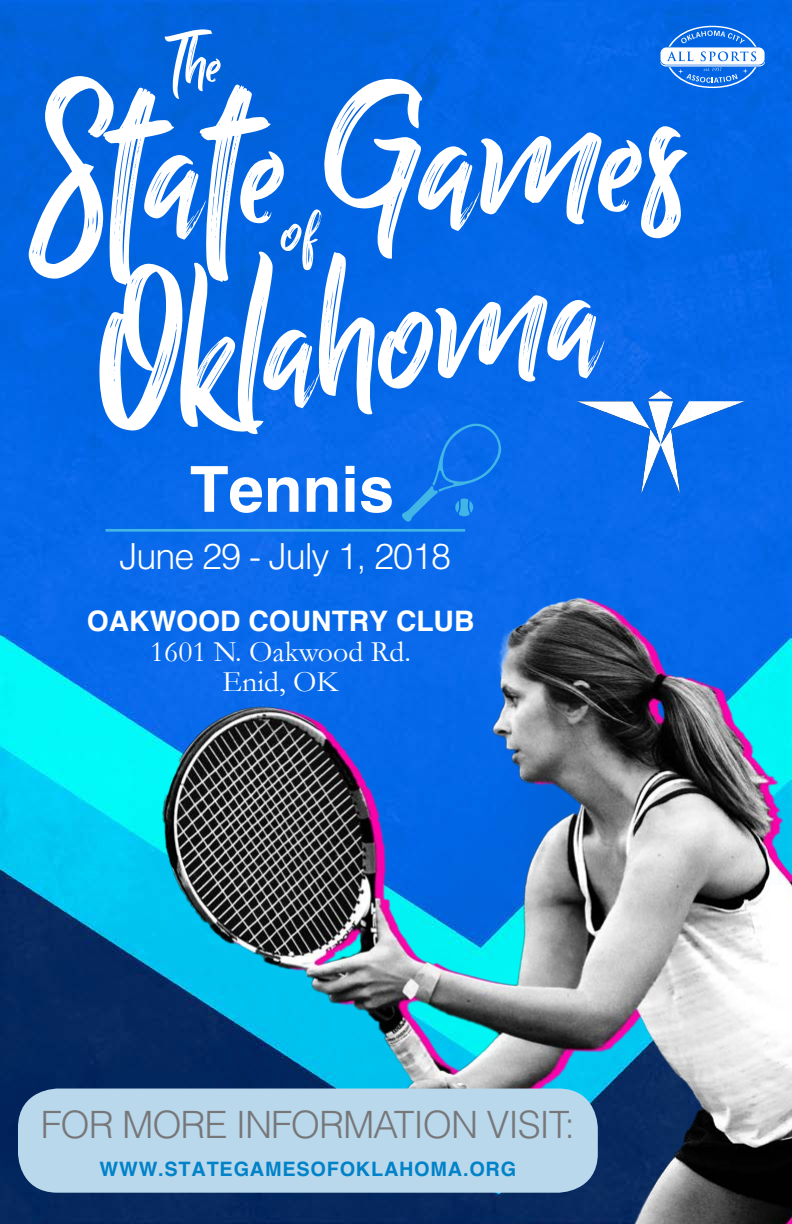
<style>
.page{position:relative;width:792px;height:1224px;background:#fff}
.page>*{position:absolute;margin:0;border:0;box-sizing:border-box;transform-origin:0 0}
.t1{font:700 63.4px "Helvetica";color:#fff}
.t2{font:300 37.6px "Helvetica";letter-spacing:-.03em;color:#77777a}
.t3{font:300 36px "Helvetica";letter-spacing:-.03em;color:#fff}
.t4{font:29.9px/29.9px "Garamond";color:#fff;text-align:center}
.t5{font:700 28.2px "Helvetica";color:#fff}
.t6{font:700 19.9px "Helvetica";letter-spacing:.04em;color:#0082c9}
</style>
<div class="page">
<img style="left:0;top:0;width:792px;height:1224px">
<img style="left:161px;top:597px;width:631px;height:627px">
<hr style="left:106px;top:529px;width:359px;height:3px;background:#40b5e6">
<div style="left:18px;top:1089px;width:580px;height:104px;background:#bad8eb;border-radius:39px"></div>
<svg style="left:29px;top:26px;width:736px;height:496px"></svg>
<h1 class="t1" style="left:190px;top:449px;width:206px">Tennis</h1>
<h3 class="t3" style="left:120px;top:534px;width:333px">June 29 - July 1, 2018</h3>
<h3 class="t5" style="left:87px;top:603px;width:389px">oAKWOOD COUNTRY CLUB</h3>
<h3 class="t4" style="left:150px;top:636px;width:262px">1601 N. Oakwood Rd.<br>Enid, OK</h3>
<h2 class="t2" style="left:41px;top:1102px;width:536px">FOR MORE INFORMATION VISIT:</h2>
<p class="t6" style="left:100px;top:1156px;width:418px">WWW.STATEGAMESOFOKLAHOMA.ORG</p>
</div>
